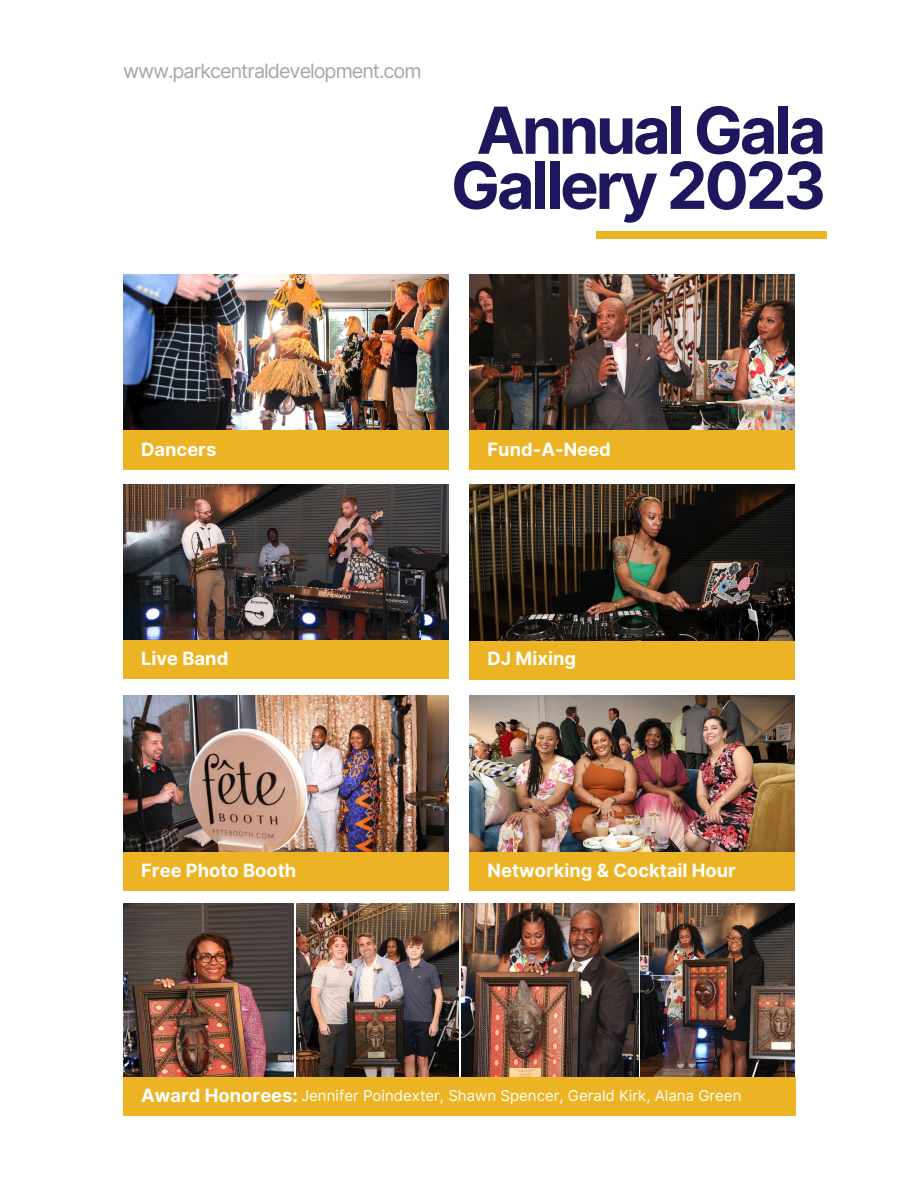
<style>
.page{position:relative;width:918px;height:1188px;background:#fff}
.page>*{position:absolute;margin:0;border:0;box-sizing:border-box;transform-origin:0 0}
.t1{font:700 64.8px/55.2px "Inter";letter-spacing:-.05em;color:#1f175d;text-align:center}
.t2{font:19.8px "Inter";letter-spacing:-.05em;color:#a6a6a6}
.t3{font:700 18.3px "Inter";color:#fff}
.t4{font:15px "Inter";color:#fff}
</style>
<div class="page">
<img style="left:123px;top:485px;width:325px;height:155px">
<img style="left:123px;top:275px;width:325px;height:156px">
<img style="left:469px;top:696px;width:326px;height:156px">
<img style="left:123px;top:696px;width:325px;height:156px">
<img style="left:469px;top:275px;width:326px;height:156px">
<img style="left:469px;top:485px;width:326px;height:156px">
<div style="left:123px;top:431px;width:326px;height:39px;background:#ecb424"></div>
<div style="left:469px;top:852px;width:326px;height:39px;background:#ecb424"></div>
<div style="left:469px;top:641px;width:326px;height:39px;background:#ecb424"></div>
<div style="left:123px;top:640px;width:326px;height:39px;background:#ecb424"></div>
<div style="left:123px;top:852px;width:326px;height:39px;background:#ecb424"></div>
<div style="left:469px;top:431px;width:326px;height:39px;background:#ecb424"></div>
<img style="left:123px;top:903px;width:171px;height:175px">
<img style="left:297px;top:903px;width:162px;height:175px">
<img style="left:461px;top:903px;width:178px;height:175px">
<img style="left:641px;top:903px;width:154px;height:175px">
<div style="left:123px;top:1078px;width:672px;height:38px;background:#ecb424"></div>
<div style="left:596px;top:231px;width:230px;height:8px;background:#ecb424"></div>
<h2 class="t2" style="left:123px;top:59px;width:300px">www.parkcentraldevelopment.com</h2>
<p class="t1" style="left:451px;top:103px;width:377px">Annual Gala<br>Gallery 2023</p>
<h2 class="t3" style="left:141px;top:438px;width:77px">Dancers</h2>
<p class="t3" style="left:488px;top:438px;width:125px">Fund-A-Need</p>
<p class="t3" style="left:141px;top:648px;width:89px">Live Band</p>
<h2 class="t3" style="left:488px;top:648px;width:90px">DJ Mixing</h2>
<p class="t3" style="left:141px;top:859px;width:157px">Free Photo Booth</p>
<h2 class="t3" style="left:488px;top:859px;width:250px">Networking &amp; Cocktail Hour</h2>
<p class="t3" style="left:141px;top:1085px;width:158px">Award Honorees:</p>
<h2 class="t4" style="left:301px;top:1087px;width:442px">Jennifer Poindexter, Shawn Spencer, Gerald Kirk, Alana Green</h2>
</div>
